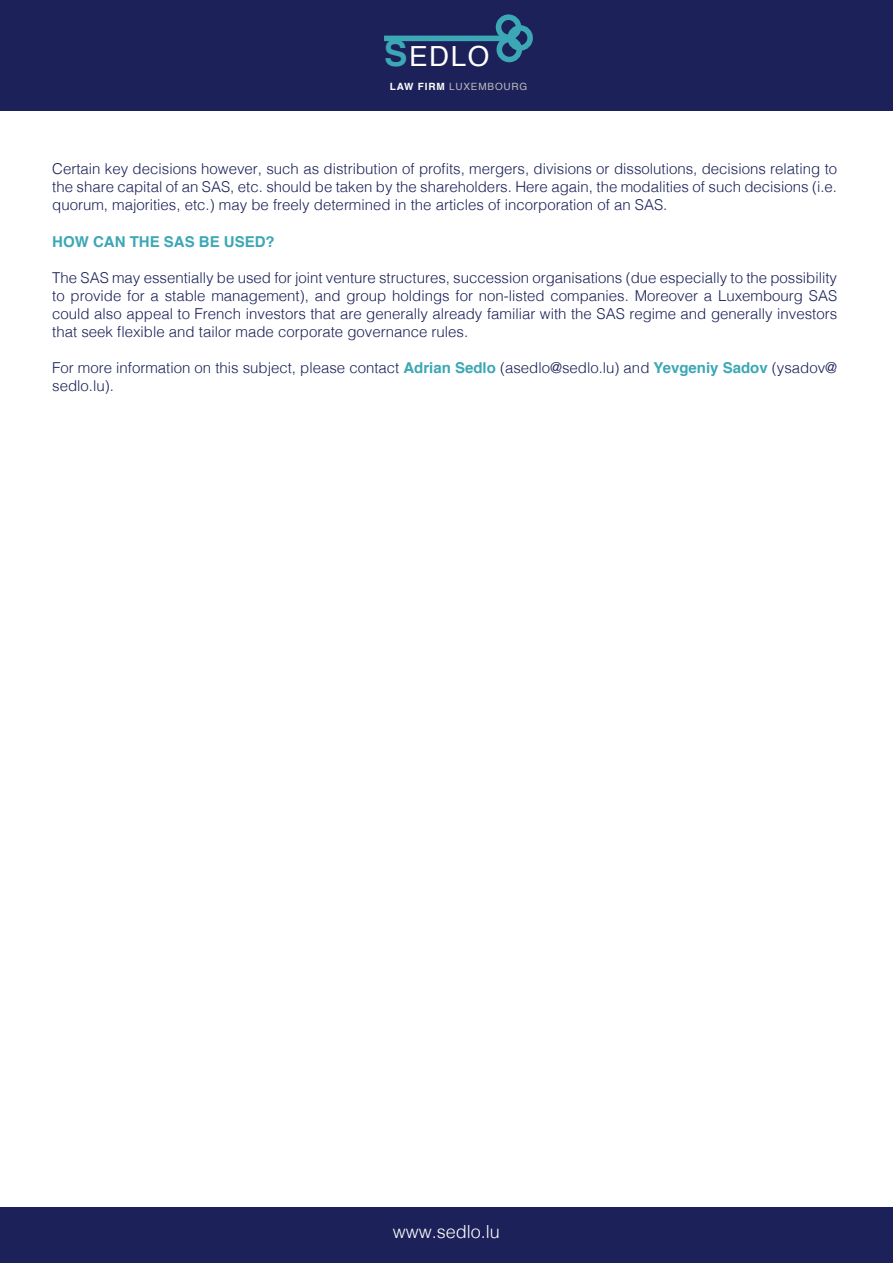
<style>
.page{position:relative;width:893px;height:1263px;background:#fff}
.page>*{position:absolute;margin:0;border:0;box-sizing:border-box;transform-origin:0 0}
.t1{font:27.75px "Helvetica";color:#fff}
.t2{font:300 18px "Helvetica";color:#fff}
.t3{font:700 18px "Helvetica";letter-spacing:.08em;color:#fff}
.t4{font:300 15px/18px "Helvetica";color:#1c2259;text-align:justify}
.t5{font:700 15px "Helvetica";color:#3ca7b5}
.t6{font:10.05px "Helvetica";letter-spacing:.08em;color:#bcbcbc}
.s1{font-weight:700;font-size:36px;color:#3ca7b5}
.s2{font-weight:700;color:#fff}
.s3{font-weight:700;color:#3ca7b5}
</style>
<div class="page">
<div style="left:0;top:1208px;width:893px;height:55px;background:#1c2259"></div>
<div style="left:0;top:0;width:893px;height:111px;background:#1c2259"></div>
<div style="left:384px;top:36px;width:121px;height:5px;background:#3ca7b5"></div>
<div style="left:496px;top:14px;width:25px;height:26px;border:6px solid #3ca7b5;border-radius:50%"></div>
<div style="left:496px;top:37px;width:26px;height:25px;border:6px solid #3ca7b5;border-radius:50%"></div>
<div style="left:507px;top:25px;width:26px;height:26px;border:6px solid #3ca7b5;border-radius:50%"></div>
<h1 class="t1" style="left:384px;top:35px;width:107px"><span class="s1">S</span>EDLO</h1>
<p class="t6" style="left:390px;top:79px;width:139px"><span class="s2">LAW FIRM</span> LUXEMBOURG</p>
<p class="t4" style="left:52px;top:159px;width:786px">Certain key decisions however, such as distribution of profits, mergers, divisions or dissolutions, decisions relating to the share capital of an SAS, etc. should be taken by the shareholders. Here again, the modalities of such decisions (i.e. quorum, majorities, etc.) may be freely determined in the articles of incorporation of an SAS.</p>
<p class="t5" style="left:52px;top:229px;width:224px">HOW CAN THE SAS BE USED?</p>
<p class="t4" style="left:52px;top:267px;width:786px">The SAS may essentially be used for joint venture structures, succession organisations (due especially to the possibility to provide for a stable management), and group holdings for non-listed companies. Moreover a Luxembourg SAS could also appeal to French investors that are generally already familiar with the SAS regime and generally investors that seek flexible and tailor made corporate governance rules.</p>
<p class="t4" style="left:52px;top:357px;width:786px">For more information on this subject, please contact <span class="s3">Adrian Sedlo</span> (asedlo@sedlo.lu) and <span class="s3">Yevgeniy Sadov</span> (ysadov@ sedlo.lu).</p>
<p class="t2" style="left:393px;top:1216px;width:109px">www.sedlo.lu</p>
<p class="t3" style="left:355px;top:1219px;width:132px">www.sedlo. u</p>
</div>
